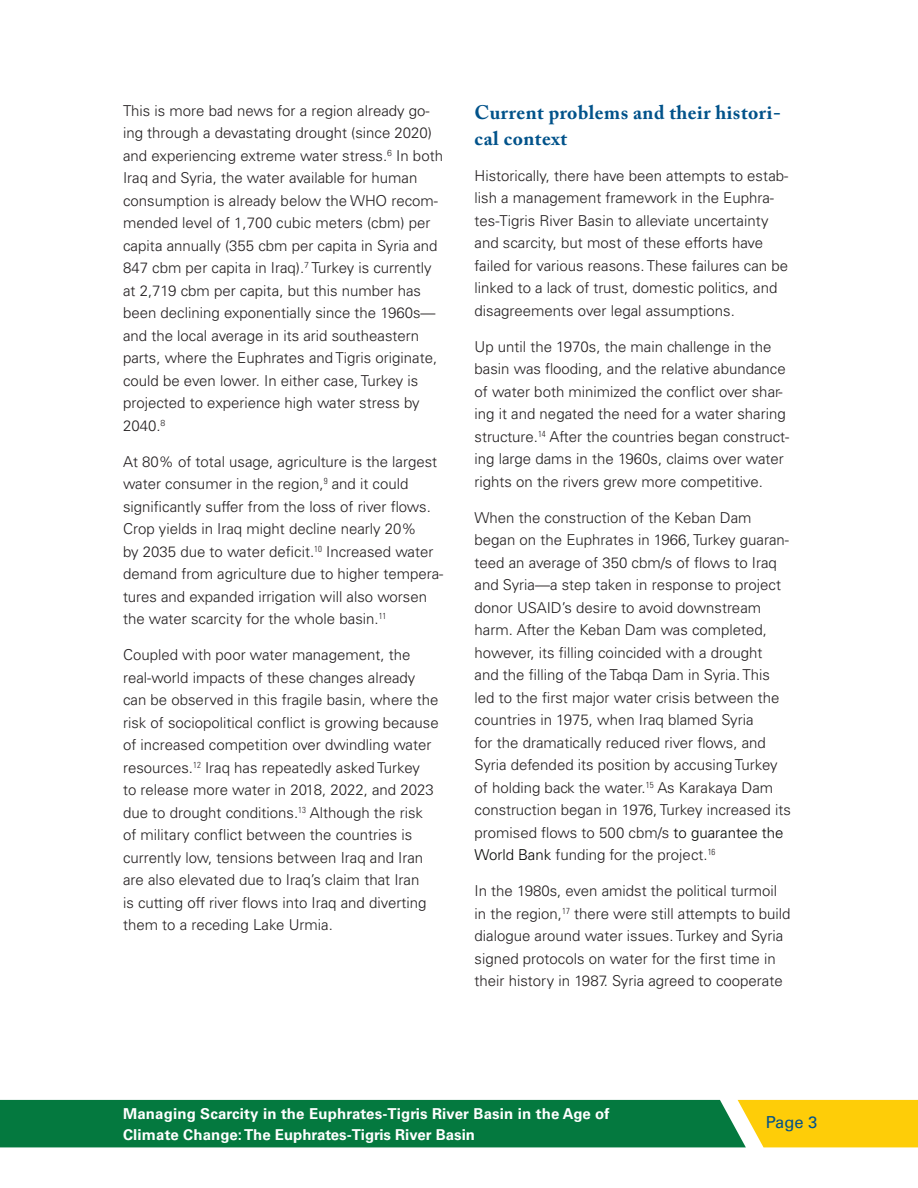
<style>
.page{position:relative;width:918px;height:1188px;background:#fff}
.page>*{position:absolute;margin:0;border:0;box-sizing:border-box;transform-origin:0 0}
.t1{font:700 19.5px/25.5px "Adobe Caslon Pro";letter-spacing:.025em;color:#01528a}
.t2{font:16.5px "Univers LT Std";color:#01528a}
.t3{font:300 15px/22.5px "Univers LT Std";color:#231f20}
.t4{font:700 15px/21px "Univers LT Std";letter-spacing:.01em;color:#fff}
.s1{color:#040503}
</style>
<div class="page">
<svg style="left:0;top:1100px;width:918px;height:47px;background:#368a38"></svg>
<p class="t3" style="left:123px;top:99px;width:321px">This is more bad news for a region already go&shy;ing through a devastating drought (since 2020) and experiencing extreme water stress.<sup>6</sup> In both Iraq and Syria, the water available for human consumption is already below the WHO recom&shy;mended level of 1,700 cubic meters (cbm) per capita annually (355 cbm per capita in Syria and 847 cbm per capita in Iraq).<sup>7</sup> Turkey is currently at 2,719 cbm per capita, but this number has been declining exponentially since the 1960s— and the local average in its arid southeastern parts, where the Euphrates and Tigris originate, could be even lower. In either case, Turkey is projected to experience high water stress by 2040.<sup>8</sup></p>
<p class="t3" style="left:123px;top:450px;width:322px">At 80% of total usage, agriculture is the largest water consumer in the region,<sup>9</sup> and it could significantly suffer from the loss of river flows.<br>Crop yields in Iraq might decline nearly 20%<br>by 2035 due to water deficit.<sup>10</sup> Increased water demand from agriculture due to higher tempera&shy;tures and expanded irrigation will also worsen the water scarcity for the whole basin.<sup>11</sup></p>
<p class="t3" style="left:123px;top:644px;width:317px">Coupled with poor water management, the real-world impacts of these changes already can be observed in this fragile basin, where the risk of sociopolitical conflict is growing because of increased competition over dwindling water resources.<sup>12</sup> Iraq has repeatedly asked Turkey<br>to release more water in 2018, 2022, and 2023 due to drought conditions.<sup>13</sup> Although the risk of military conflict between the countries is currently low, tensions between Iraq and Iran are also elevated due to Iraq’s claim that Iran<br>is cutting off river flows into Iraq and diverting them to a receding Lake Urmia.</p>
<h1 class="t1" style="left:475px;top:100px;width:308px">Current problems and their histori&shy;cal context</h1>
<p class="t3" style="left:475px;top:164px;width:315px">Historically, there have been attempts to estab&shy;lish a management framework in the Euphra&shy;tes-Tigris River Basin to alleviate uncertainty and scarcity, but most of these efforts have failed for various reasons. These failures can be linked to a lack of trust, domestic politics, and disagreements over legal assumptions.</p>
<p class="t3" style="left:475px;top:335px;width:316px">Up until the 1970s, the main challenge in the basin was flooding, and the relative abundance of water both minimized the conflict over shar&shy;ing it and negated the need for a water sharing structure.<sup>14</sup> After the countries began construct&shy;ing large dams in the 1960s, claims over water rights on the rivers grew more competitive.</p>
<p class="t3" style="left:475px;top:506px;width:318px">When the construction of the Keban Dam began on the Euphrates in 1966, Turkey guaran&shy;teed an average of 350 cbm/s of flows to Iraq and Syria—a step taken in response to project donor USAID’s desire to avoid downstream harm. After the Keban Dam was completed, however, its filling coincided with a drought<br>and the filling of the Tabqa Dam in Syria. This led to the first major water crisis between the countries in 1975, when Iraq blamed Syria<br>for the dramatically reduced river flows, and Syria defended its position by accusing Turkey of holding back the water.<sup>15</sup> As Karakaya Dam construction began in 1976, Turkey increased its promised flows to 500 cbm/s <span class="s1">to guarantee the World Bank</span> funding for the project.<sup>16</sup></p>
<p class="t3" style="left:475px;top:880px;width:317px">In the 1980s, even amidst the political turmoil in the region,<sup>17</sup> there were still attempts to build dialogue around water issues. Turkey and Syria signed protocols on water for the first time in their history in 1987. Syria agreed to cooperate</p>
<p class="t4" style="left:123px;top:1103px;width:488px">Managing Scarcity in the Euphrates-Tigris River Basin in the Age of<br>Climate Change: The Euphrates-Tigris River Basin</p>
<p class="t2" style="left:766px;top:1113px;width:53px">Page 3</p>
</div>
